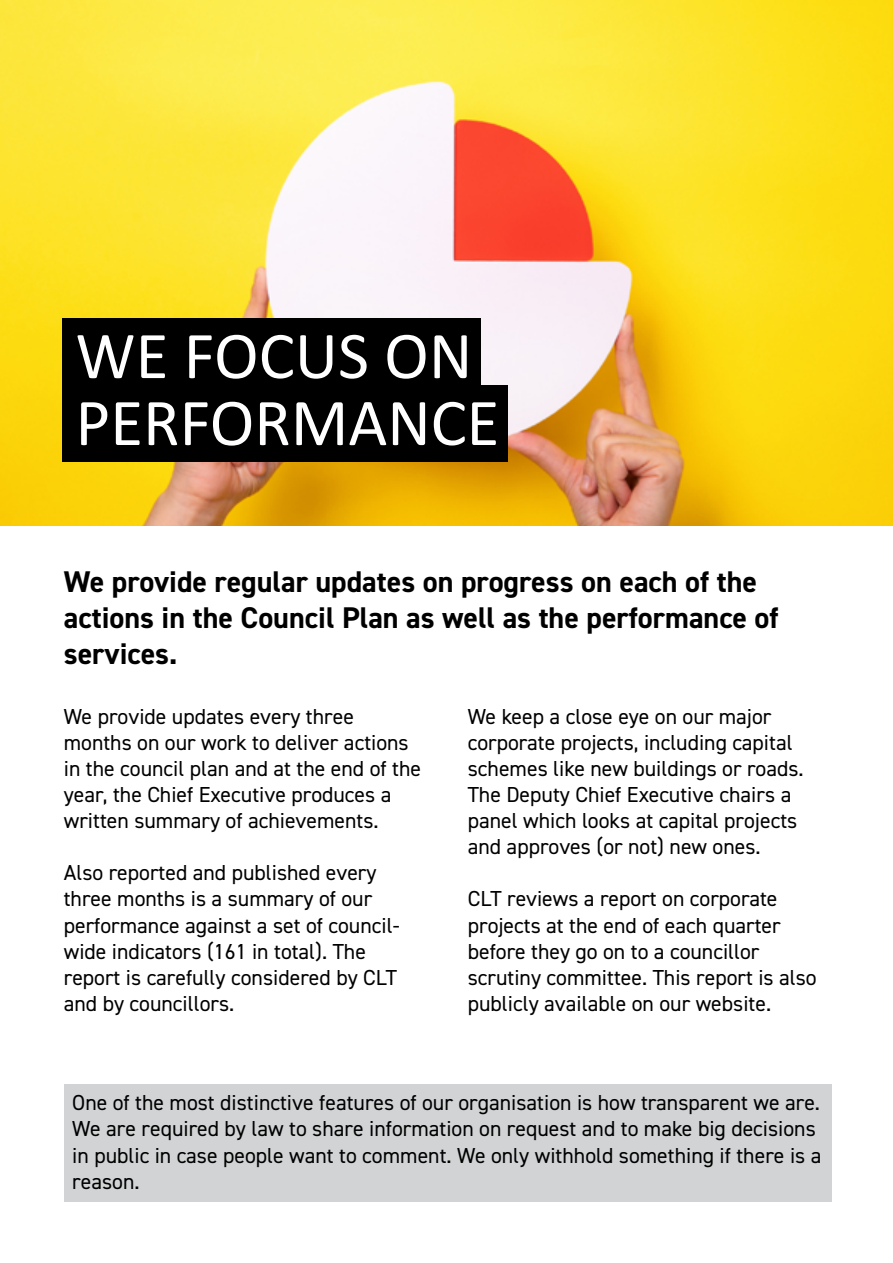
<style>
.page{position:relative;width:893px;height:1263px;background:#fff}
.page>*{position:absolute;margin:0;border:0;box-sizing:border-box;transform-origin:0 0}
.t1{font:67.5px "Calibri";color:#fff}
.t2{font:700 30px/36px "DIN2014";color:#000}
.t3{font:21.75px/26.1px "DIN2014";color:#000}
</style>
<div class="page">
<img style="left:0;top:0;width:893px;height:525px">
<div style="left:63px;top:386px;width:445px;height:76px;background:#000"></div>
<div style="left:63px;top:319px;width:418px;height:76px;background:#000"></div>
<div style="left:64px;top:1085px;width:767px;height:117px;background:#d1d3d4"></div>
<h1 class="t1" style="left:75px;top:309px;width:398px">WE FOCUS ON</h1>
<h1 class="t1" style="left:75px;top:376px;width:425px">PERFORMANCE</h1>
<h2 class="t2" style="left:64px;top:563px;width:716px">We provide regular updates on progress on each of the actions in the Council Plan as well as the performance of services.</h2>
<p class="t3" style="left:64px;top:703px;width:359px">We provide updates every three months on our work to deliver actions in the council plan and at the end of the year, the Chief Executive produces a written summary of achievements.</p>
<p class="t3" style="left:64px;top:859px;width:337px">Also reported and published every three months is a summary of our performance against a set of council&shy;wide indicators (161 in total). The report is carefully considered by CLT and by councillors.</p>
<p class="t3" style="left:468px;top:703px;width:337px">We keep a close eye on our major corporate projects, including capital schemes like new buildings or roads.<br>The Deputy Chief Executive chairs a panel which looks at capital projects and approves (or not) new ones.</p>
<p class="t3" style="left:468px;top:885px;width:350px">CLT reviews a report on corporate projects at the end of each quarter before they go on to a councillor scrutiny committee. This report is also publicly available on our website.</p>
<p class="t3" style="left:72px;top:1089px;width:751px">One of the most distinctive features of our organisation is how transparent we are.<br>We are required by law to share information on request and to make big decisions in public in case people want to comment. We only withhold something if there is a reason.</p>
</div>
